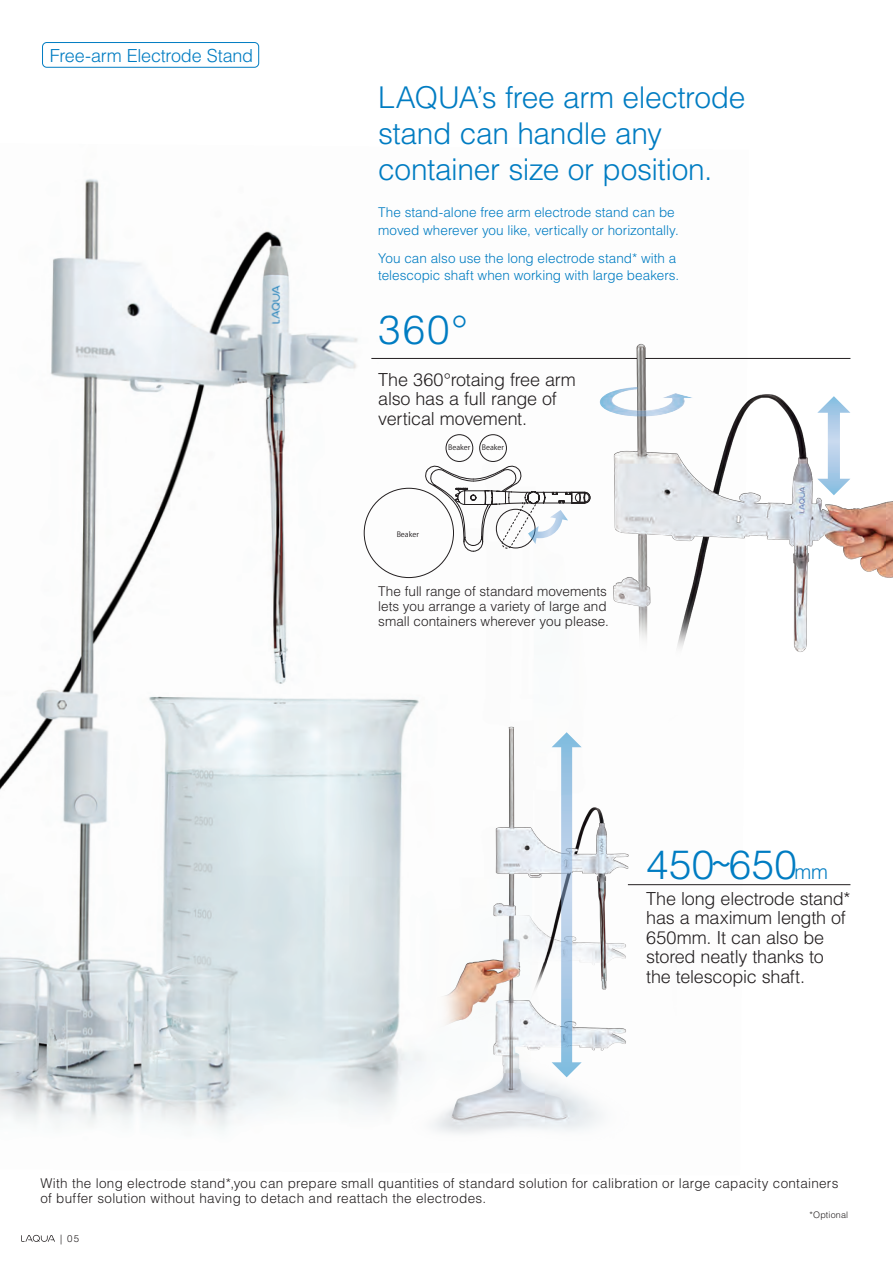
<style>
.page{position:relative;width:893px;height:1263px;background:#fff}
.page>*{position:absolute;margin:0;border:0;box-sizing:border-box;transform-origin:0 0}
.t1{font:300 40.5px "Helvetica LT Std";letter-spacing:.01em;color:#007cc2}
.t2{font:300 30px/36px "Helvetica LT Std";letter-spacing:-.015em;color:#007cc2}
.t3{font:300 18px/19.5px "Helvetica LT Std";letter-spacing:-.01em;color:#231f20}
.t4{font:300 18px "Helvetica LT Std";letter-spacing:-.01em;color:#007cc2}
.t5{font:300 13.5px/15px "Helvetica LT Std";letter-spacing:.015em;color:#231f20}
.t6{font:300 13.5px/18px "Helvetica LT Std";color:#007cc2}
.t7{font:300 9.75px "Helvetica LT Std";color:#231f20}
.t8{font:300 9px "Helvetica LT Std";letter-spacing:.015em;color:#231f20}
.t9{font:7.35px "Koz Go Pro";color:#231f20}
.s1{font-size:20.25px}
</style>
<div class="page">
<img style="left:0;top:179px;width:749px;height:952px">
<hr style="left:371px;top:358px;width:479px;height:1px;background:#231f20">
<img style="left:518px;top:279px;width:375px;height:525px">
<img style="left:360px;top:704px;width:316px;height:430px">
<svg style="left:21px;top:1235px;width:34px;height:7px"></svg>
<svg style="left:552px;top:732px;width:30px;height:345px"></svg>
<svg style="left:817px;top:396px;width:33px;height:99px"></svg>
<hr style="left:628px;top:884px;width:222px;height:1px;background:#231f20">
<div style="left:446px;top:434px;width:27px;height:28px;border:1px solid #231f20;border-radius:50%"></div>
<div style="left:479px;top:434px;width:28px;height:28px;border:1px solid #231f20;border-radius:50%"></div>
<svg style="left:424px;top:465px;width:167px;height:87px"></svg>
<div style="left:42px;top:42px;width:217px;height:26px;border:1px solid #007cc2;border-radius:4px"></div>
<img style="left:600px;top:387px;width:95px;height:30px">
<p class="t4" style="left:50px;top:44px;width:205px">Free-arm Electrode Stand</p>
<p class="t2" style="left:378px;top:79px;width:369px">LAQUA’s free arm electrode stand can handle any container size or position.</p>
<p class="t6" style="left:378px;top:204px;width:302px">The stand-alone free arm electrode stand can be moved wherever you like, vertically or horizontally.</p>
<p class="t6" style="left:378px;top:249px;width:303px">You can also use the long electrode stand* with a telescopic shaft when working with large beakers.</p>
<p class="t1" style="left:378px;top:304px;width:91px">360°</p>
<p class="t3" style="left:378px;top:369px;width:199px">The 360°rotaing free arm also has a full range of vertical movement.</p>
<p class="t9" style="left:448px;top:443px;width:24px">Beaker</p>
<p class="t9" style="left:482px;top:443px;width:24px">Beaker</p>
<p class="t9" style="left:397px;top:530px;width:24px">Beaker</p>
<p class="t5" style="left:378px;top:583px;width:232px">The full range of standard movements lets you arrange a variety of large and small containers wherever you please.</p>
<p class="t1" style="left:646px;top:839px;width:183px">450<sup>～</sup>650<span class="s1">mm</span></p>
<p class="t3" style="left:646px;top:889px;width:206px">The long electrode stand* has a maximum length of<br>650mm. It can also be stored neatly thanks to the telescopic shaft.</p>
<p class="t5" style="left:41px;top:1176px;width:799px">With the long electrode stand*,you can prepare small quantities of standard solution for calibration or large capacity containers of buffer solution without having to detach and reattach the electrodes.</p>
<p class="t7" style="left:60px;top:1232px;width:21px">| 05</p>
<p class="t8" style="left:810px;top:1209px;width:40px">*Optional</p>
</div>
